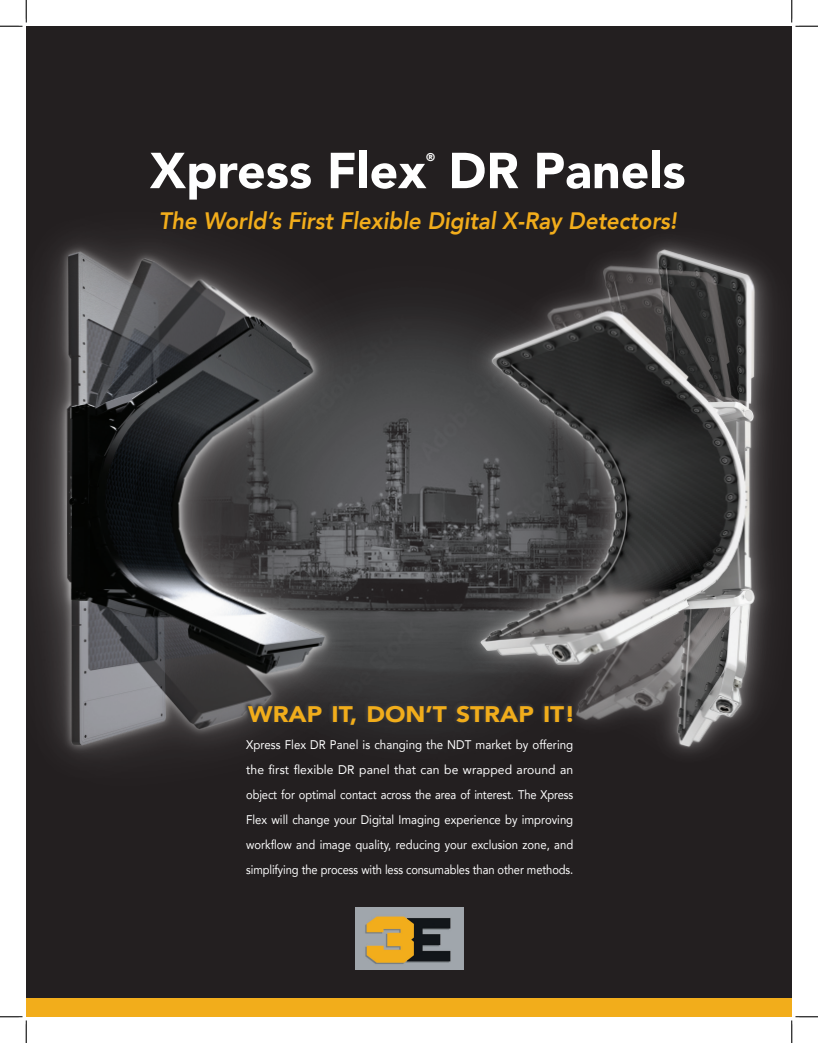
<style>
.page{position:relative;width:818px;height:1043px;background:#fff}
.page>*{position:absolute;margin:0;border:0;box-sizing:border-box;transform-origin:0 0}
.t1{font:900 50px "Avenir";color:#fff}
.t2{font:italic 800 23.75px "Avenir";color:#f2ad1b;scale:.93 1}
.t3{font:900 22.5px "Avenir";color:#f1ad1b;scale:1.09 1}
.t4{font:12.5px/25px "Avenir";letter-spacing:-.01em;color:#fff;text-align:justify;scale:.92 1}
.t5{font:900 11.25px "Avenir";color:#fff}
</style>
<div class="page">
<div style="left:26px;top:26px;width:765px;height:972px;background:#231f20"></div>
<img style="left:439px;top:164px;width:352px;height:647px">
<img style="left:26px;top:191px;width:387px;height:639px">
<img style="left:355px;top:907px;width:108px;height:62px">
<div style="left:26px;top:998px;width:765px;height:18px;background:#f2ad1b"></div>
<img style="left:232px;top:690px;width:379px;height:43px">
<svg style="left:0;top:0;width:27px;height:27px"></svg>
<svg style="left:0;top:1016px;width:27px;height:26px"></svg>
<svg style="left:790px;top:0;width:28px;height:27px"></svg>
<svg style="left:790px;top:1015px;width:28px;height:27px"></svg>
<p class="t1" style="left:150px;top:128px;width:537px">Xpress Flex DR Panels</p>
<p class="t5" style="left:426px;top:147px;width:11px">®</p>
<p class="t2" style="left:159px;top:207px;width:558px">The World’s First Flexible Digital X-Ray Detectors!</p>
<p class="t3" style="left:248px;top:694px;width:301px">WRAP IT, DON’T STRAP IT!</p>
<p class="t4" style="left:246px;top:732px;width:357px">Xpress Flex DR Panel is changing the NDT market by offering the first flexible DR panel that can be wrapped around an object for optimal contact across the area of interest. The Xpress Flex will change your Digital Imaging experience by improving workflow and image quality, reducing your exclusion zone, and simplifying the process with less consumables than other methods.</p>
</div>
